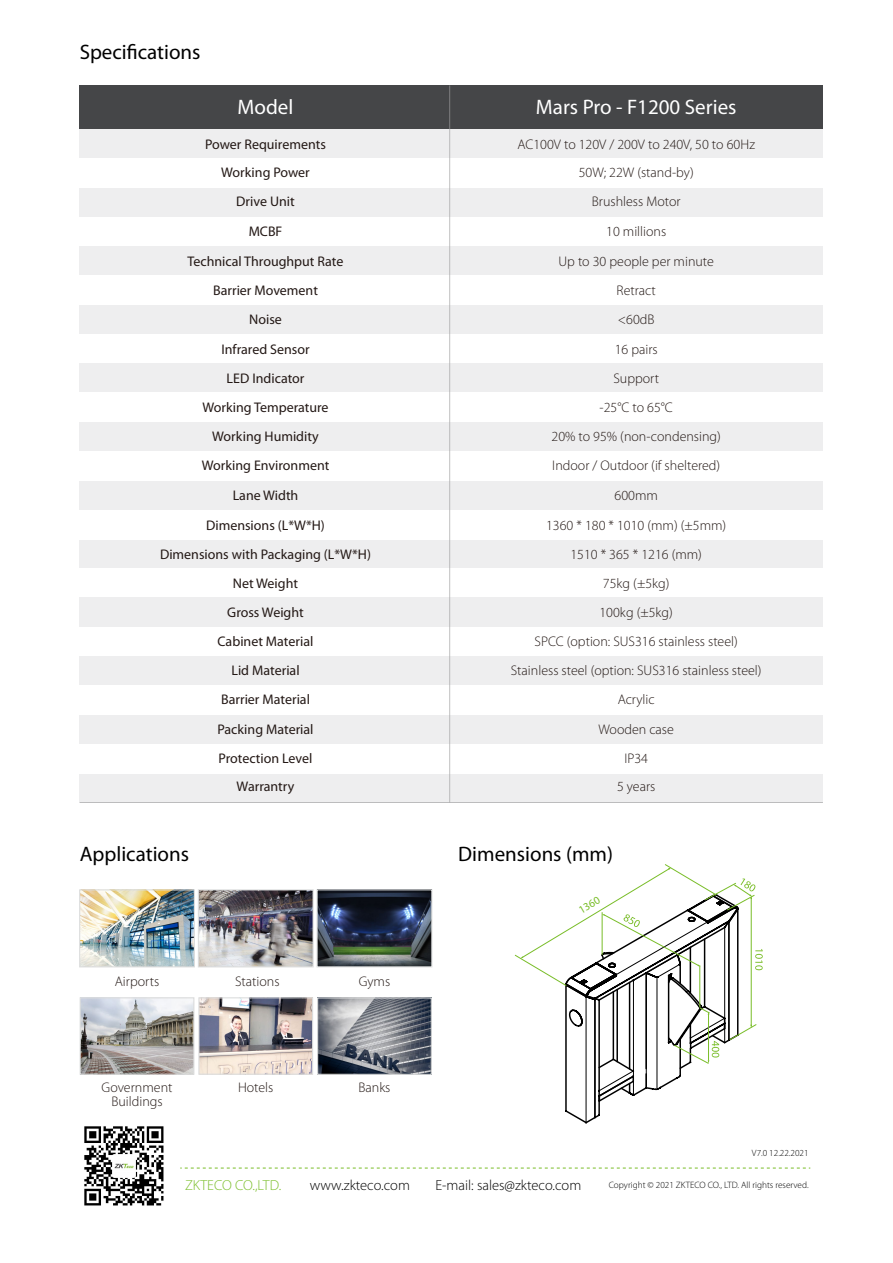
<style>
.page{position:relative;width:893px;height:1263px;background:#fff}
.page>*{position:absolute;margin:0;border:0;box-sizing:border-box;transform-origin:0 0}
.t1{font:21px "Myriad Pro";color:#000}
.t2{font:21px "Myriad Pro";color:#fff}
.t3{font:300 14.55px "Myriad Pro";color:#000}
.t4{font:300 14.55px "Myriad Pro";color:#79bd28}
.t5{font:300 13.95px/29.2px "Myriad Pro";color:#231815;text-align:center}
.t6{font:13.95px/29.5px "Myriad Pro";color:#231815;text-align:center}
.t7{font:11.1px "Myriad Pro";color:#79bd28}
.t8{font:300 9.3px "Myriad Pro";color:#000}
</style>
<div class="page">
<img style="left:84px;top:1126px;width:80px;height:80px">
<svg style="left:180px;top:1168px;width:630px;height:1px"></svg>
<svg style="left:514px;top:864px;width:249px;height:260px"></svg>
<img style="left:82px;top:999px;width:110px;height:74px">
<div style="left:80px;top:997px;width:114px;height:78px;border:1px solid #dcdddd"></div>
<img style="left:81px;top:891px;width:112px;height:74px">
<div style="left:79px;top:889px;width:116px;height:78px;border:1px solid #dcdddd"></div>
<img style="left:200px;top:999px;width:111px;height:74px">
<div style="left:198px;top:997px;width:115px;height:78px;border:1px solid #dcdddd"></div>
<img style="left:200px;top:891px;width:112px;height:74px">
<div style="left:198px;top:889px;width:116px;height:78px;border:1px solid #dcdddd"></div>
<img style="left:319px;top:999px;width:111px;height:74px">
<div style="left:317px;top:997px;width:115px;height:78px;border:1px solid #dcdddd"></div>
<img style="left:319px;top:891px;width:111px;height:74px">
<div style="left:317px;top:889px;width:115px;height:78px;border:1px solid #dcdddd"></div>
<div style="left:80px;top:85px;width:743px;height:45px;background:#454648"></div>
<div style="left:80px;top:188px;width:743px;height:29px;background:#eeeeef"></div>
<div style="left:80px;top:247px;width:743px;height:29px;background:#eeeeef"></div>
<div style="left:80px;top:305px;width:743px;height:29px;background:#eeeeef"></div>
<div style="left:80px;top:364px;width:743px;height:29px;background:#eeeeef"></div>
<div style="left:80px;top:130px;width:743px;height:29px;background:#eeeeef"></div>
<div style="left:80px;top:481px;width:743px;height:29px;background:#eeeeef"></div>
<div style="left:80px;top:539px;width:743px;height:29px;background:#eeeeef"></div>
<div style="left:80px;top:422px;width:743px;height:29px;background:#eeeeef"></div>
<div style="left:80px;top:656px;width:743px;height:29px;background:#eeeeef"></div>
<div style="left:80px;top:598px;width:743px;height:29px;background:#eeeeef"></div>
<div style="left:80px;top:715px;width:743px;height:29px;background:#eeeeef"></div>
<div style="left:80px;top:773px;width:743px;height:29px;background:#eeeeef"></div>
<hr style="left:80px;top:802px;width:743px;height:1px;background:#9e9e9f">
<hr style="left:449px;top:85px;width:1px;height:717px;background:#9e9e9f">
<h1 class="t1" style="left:80px;top:40px;width:122px">Specifications</h1>
<h1 class="t2" style="left:238px;top:96px;width:57px">Model</h1>
<h1 class="t2" style="left:536px;top:96px;width:202px">Mars Pro - F1200 Series</h1>
<p class="t6" style="left:205px;top:130px;width:122px;line-height:28.8px">Power Requirements<br>Working Power</p>
<p class="t5" style="left:517px;top:130px;width:239px">AC100V to 120V / 200V to 240V, 50 to 60Hz</p>
<p class="t5" style="left:579px;top:158px;width:116px">50W; 22W (stand-by)</p>
<p class="t6" style="left:236px;top:187px;width:60px">Drive Unit</p>
<p class="t5" style="left:592px;top:187px;width:90px">Brushless Motor</p>
<p class="t6" style="left:188px;top:217px;width:157px">MCBF<br>Technical Throughput Rate</p>
<p class="t5" style="left:606px;top:217px;width:62px">10 millions</p>
<p class="t5" style="left:558px;top:247px;width:157px">Up to 30 people per minute</p>
<p class="t6" style="left:213px;top:276px;width:106px">Barrier Movement</p>
<p class="t5" style="left:616px;top:276px;width:41px">Retract</p>
<p class="t6" style="left:249px;top:305px;width:34px">Noise</p>
<p class="t5" style="left:618px;top:305px;width:38px">&lt;60dB</p>
<p class="t6" style="left:221px;top:334px;width:90px">Infrared Sensor</p>
<p class="t5" style="left:615px;top:335px;width:45px">16 pairs</p>
<p class="t6" style="left:227px;top:363px;width:79px">LED Indicator</p>
<p class="t5" style="left:613px;top:364px;width:47px">Support</p>
<p class="t6" style="left:202px;top:392px;width:128px">Working Temperature</p>
<p class="t5" style="left:599px;top:393px;width:75px">-25°C to 65°C</p>
<p class="t6" style="left:212px;top:422px;width:108px">Working Humidity</p>
<p class="t5" style="left:552px;top:422px;width:171px">20% to 95% (non-condensing)<br>Indoor / Outdoor (if sheltered)<br>600mm</p>
<p class="t6" style="left:202px;top:451px;width:129px">Working Environment<br>Lane Width</p>
<p class="t6" style="left:206px;top:510px;width:120px">Dimensions (L*W*H)</p>
<p class="t6" style="left:160px;top:540px;width:212px">Dimensions with Packaging (L*W*H)</p>
<p class="t5" style="left:546px;top:510px;width:182px;line-height:29.8px">1360 * 180 * 1010 (mm) (±5mm)<br>1510 * 365 * 1216 (mm)</p>
<p class="t6" style="left:233px;top:569px;width:67px">Net Weight</p>
<p class="t5" style="left:603px;top:569px;width:68px">75kg (±5kg)</p>
<p class="t6" style="left:227px;top:598px;width:78px">Gross Weight</p>
<p class="t5" style="left:599px;top:598px;width:75px">100kg (±5kg)</p>
<p class="t6" style="left:218px;top:627px;width:97px">Cabinet Material</p>
<p class="t5" style="left:535px;top:627px;width:205px">SPCC (option: SUS316 stainless steel)</p>
<p class="t6" style="left:231px;top:656px;width:70px">Lid Material</p>
<p class="t5" style="left:511px;top:656px;width:252px">Stainless steel (option: SUS316 stainless steel)</p>
<p class="t6" style="left:221px;top:685px;width:90px">Barrier Material</p>
<p class="t5" style="left:618px;top:685px;width:39px">Acrylic</p>
<p class="t6" style="left:217px;top:714px;width:98px">Packing Material</p>
<p class="t5" style="left:598px;top:714px;width:77px">Wooden case</p>
<p class="t6" style="left:219px;top:744px;width:95px">Protection Level</p>
<p class="t5" style="left:624px;top:744px;width:25px">IP34</p>
<p class="t6" style="left:237px;top:772px;width:59px">Warrantry</p>
<p class="t5" style="left:617px;top:772px;width:40px">5 years</p>
<h1 class="t1" style="left:80px;top:842px;width:111px">Applications</h1>
<h1 class="t1" style="left:458px;top:842px;width:156px">Dimensions (mm)</h1>
<p class="t7" style="left:576px;top:905px;width:24px;rotate:-30deg">1360</p>
<p class="t5" style="left:115px;top:967px;width:46px">Airports</p>
<p class="t5" style="left:235px;top:967px;width:46px">Stations</p>
<p class="t5" style="left:359px;top:967px;width:33px">Gyms</p>
<p class="t5" style="left:102px;top:1081px;width:72px;line-height:13.5px">Government<br>Buildings</p>
<p class="t5" style="left:238px;top:1073px;width:37px">Hotels</p>
<p class="t5" style="left:358px;top:1073px;width:34px">Banks</p>
<p class="t8" style="left:752px;top:1148px;width:58px">V7.0 12.22.2021</p>
<p class="t4" style="left:185px;top:1177px;width:98px">ZKTECO CO.,LTD.</p>
<p class="t3" style="left:310px;top:1177px;width:101px">www.zkteco.com</p>
<p class="t3" style="left:435px;top:1177px;width:147px">E-mail: sales@zkteco.com</p>
<p class="t8" style="left:609px;top:1180px;width:201px">Copyright © 2021 ZKTECO CO., LTD. All rights reserved.</p>
</div>
